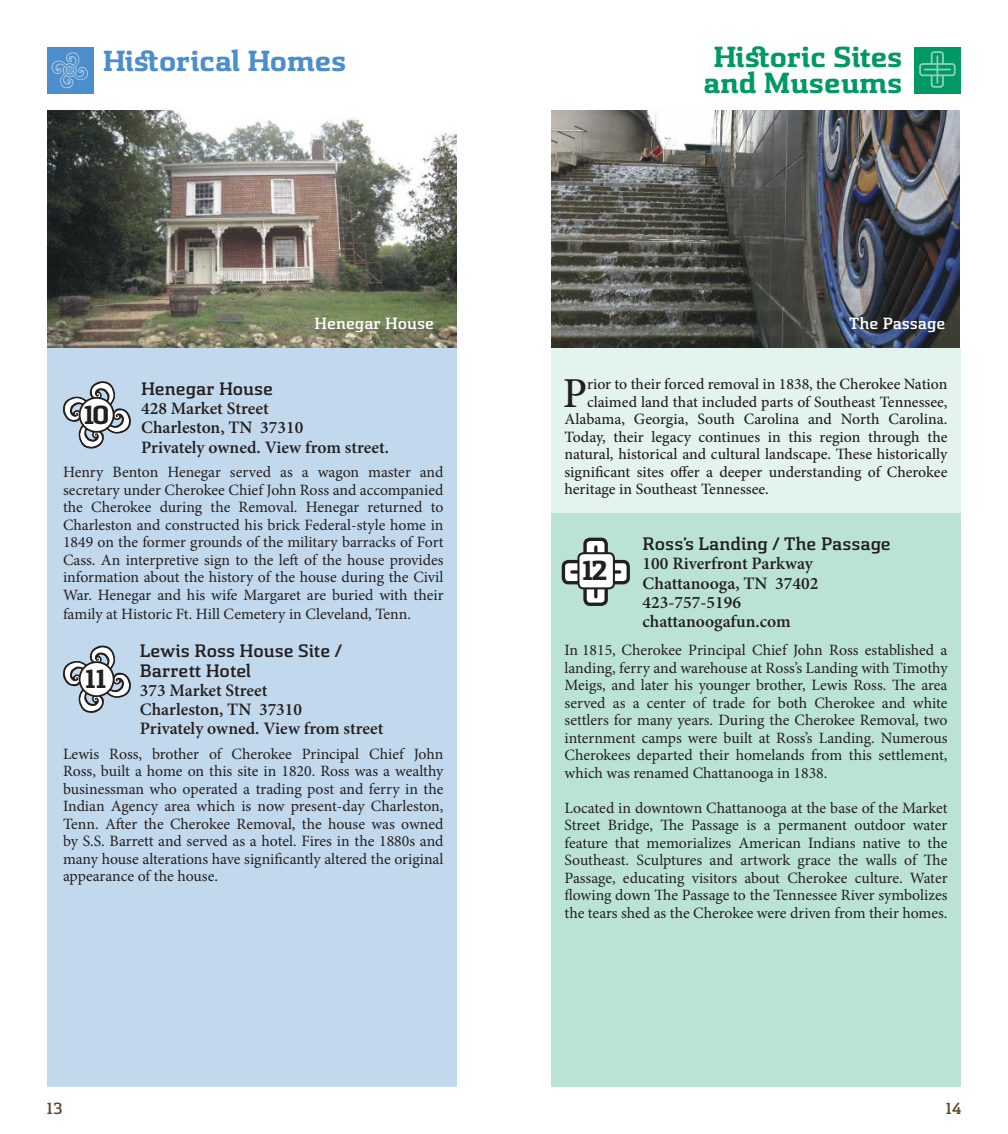
<style>
.page{position:relative;width:1008px;height:1134px;background:#fff}
.page>*{position:absolute;margin:0;border:0;box-sizing:border-box;transform-origin:0 0}
.t1{font:500 42.7px "Minion Pro";color:#241f1f}
.t2{font:700 28.18px/25.4px "Chatype";color:#009865;text-align:center}
.t3{font:700 28.18px "Chatype";letter-spacing:-.005em;color:#4c8ecb}
.t4{font:700 26.78px "Chatype";color:#241f1f}
.t5{font:700 25.55px "Chatype";color:#241f1f}
.t6{font:600 17.5px/19.2px "Minion Pro";color:#241f1f}
.t7{font:500 17.5px/19.2px "Chatype";color:#241f1f}
.t8{font:15.75px/17.5px "Minion Pro";color:#241f1f;text-align:justify}
.t9{font:500 15.75px "Minion Pro";color:#241f1f}
.t10{font:500 15.75px "Chatype";letter-spacing:-.005em;color:#fff}
.t11{font:500 15.75px "Chatype";color:#61462d}
</style>
<div class="page">
<div style="left:551px;top:348px;width:410px;height:739px;background:#bbe3d5"></div>
<div style="left:541px;top:348px;width:433px;height:165px;background:#e3f3ed"></div>
<div style="left:47px;top:346px;width:410px;height:741px;background:#c2d8ed"></div>
<img style="left:47px;top:110px;width:410px;height:237px">
<div style="left:915px;top:47px;width:46px;height:46px;background:#009865"></div>
<div style="left:47px;top:47px;width:46px;height:46px;background:#4c8ecb"></div>
<svg style="left:63px;top:381px;width:68px;height:68px"></svg>
<div style="left:80px;top:398px;width:34px;height:34px;background:#fff;border-radius:50%"></div>
<div style="left:79px;top:397px;width:36px;height:36px;border:2px solid #241f1f;border-radius:50%"></div>
<svg style="left:63px;top:645px;width:68px;height:68px"></svg>
<div style="left:80px;top:662px;width:34px;height:34px;background:#fff;border-radius:50%"></div>
<div style="left:79px;top:661px;width:36px;height:36px;border:2px solid #241f1f;border-radius:50%"></div>
<svg style="left:51px;top:52px;width:37px;height:37px"></svg>
<div style="left:585px;top:539px;width:21px;height:65px;background:#fff;border-radius:5px"></div>
<div style="left:583px;top:538px;width:25px;height:68px;border:3px solid #241f1f;border-radius:5px"></div>
<div style="left:563px;top:562px;width:65px;height:21px;background:#fff;border-radius:5px"></div>
<div style="left:562px;top:560px;width:68px;height:24px;border:3px solid #241f1f;border-radius:5px"></div>
<svg style="left:572px;top:570px;width:48px;height:4px"></svg>
<hr style="left:594px;top:547px;width:3px;height:50px;background:#241f1f">
<div style="left:578px;top:553px;width:36px;height:35px;background:#fff;border-radius:5px"></div>
<div style="left:577px;top:552px;width:38px;height:37px;border:2px solid #241f1f;border-radius:5px"></div>
<div style="left:931px;top:51px;width:13px;height:37px;border:2px solid #fff;border-radius:3px"></div>
<div style="left:919px;top:63px;width:37px;height:13px;border:2px solid #fff;border-radius:3px"></div>
<svg style="left:925px;top:56px;width:25px;height:27px"></svg>
<img style="left:551px;top:110px;width:409px;height:238px">
<h2 class="t3" style="left:103px;top:44px;width:245px">Historical Homes</h2>
<h2 class="t2" style="left:703px;top:45px;width:200px">Historic Sites and Museums</h2>
<p class="t10" style="left:314px;top:314px;width:121px">Henegar House</p>
<p class="t10" style="left:849px;top:314px;width:98px">The Passage</p>
<p class="t7" style="left:141px;top:379px;width:134px">Henegar House</p>
<p class="t6" style="left:141px;top:399px;width:250px">428 Market Street<br>Charleston, TN 37310<br>Privately owned. View from street.</p>
<p class="t8" style="left:63px;top:463px;width:382px">Henry Benton Henegar served as a wagon master and secretary under Cherokee Chief John Ross and accompanied the Cherokee during the Removal. Henegar returned to Charleston and constructed his brick Federal-style home in 1849 on the former grounds of the military barracks of Fort Cass. An interpretive sign to the left of the house provides information about the history of the house during the Civil War. Henegar and his wife Margaret are buried with their</p>
<p class="t8" style="left:63px;top:605px;width:350px">family at Historic Ft. Hill Cemetery in Cleveland, Tenn.</p>
<p class="t7" style="left:140px;top:642px;width:204px">Lewis Ross House Site /<br>Barrett Hotel</p>
<p class="t6" style="left:140px;top:681px;width:245px">373 Market Street<br>Charleston, TN 37310<br>Privately owned. View from street</p>
<p class="t8" style="left:63px;top:745px;width:382px">Lewis Ross, brother of Cherokee Principal Chief John Ross, built a home on this site in 1820. Ross was a wealthy businessman who operated a trading post and ferry in the Indian Agency area which is now present-day Charleston, Tenn. After the Cherokee Removal, the house was owned by S.S. Barrett and served as a hotel. Fires in the 1880s and many house alterations have significantly altered the original appearance of the house.</p>
<h3 class="t5" style="left:84px;top:399px;width:28px">10</h3>
<h3 class="t5" style="left:85px;top:663px;width:23px">11</h3>
<h1 class="t1" style="left:563px;top:364px;width:26px">P</h1>
<p class="t9" style="left:587px;top:373px;width:362px">rior to their forced removal in 1838, the Cherokee Nation</p>
<p class="t9" style="left:587px;top:391px;width:362px">claimed land that included parts of Southeast Tennessee,</p>
<p class="t9" style="left:564px;top:408px;width:385px">Alabama, Georgia, South Carolina and North Carolina.</p>
<p class="t9" style="left:564px;top:426px;width:385px">Today, their legacy continues in this region through the</p>
<p class="t9" style="left:564px;top:443px;width:385px">natural, historical and cultural landscape. These historically</p>
<p class="t9" style="left:564px;top:461px;width:385px">significant sites offer a deeper understanding of Cherokee</p>
<p class="t9" style="left:564px;top:478px;width:206px">heritage in Southeast Tennessee.</p>
<p class="t7" style="left:643px;top:535px;width:250px">Ross’s Landing / The Passage</p>
<p class="t6" style="left:643px;top:554px;width:177px">100 Riverfront Parkway<br>Chattanooga, TN 37402<br>423-757-5196 chattanoogafun.com</p>
<p class="t8" style="left:564px;top:641px;width:385px">In 1815, Cherokee Principal Chief John Ross established a landing, ferry and warehouse at Ross’s Landing with Timothy Meigs, and later his younger brother, Lewis Ross. The area served as a center of trade for both Cherokee and white settlers for many years. During the Cherokee Removal, two internment camps were built at Ross’s Landing. Numerous Cherokees departed their homelands from this settlement, which was renamed Chattanooga in 1838.</p>
<p class="t8" style="left:564px;top:799px;width:385px">Located in downtown Chattanooga at the base of the Market Street Bridge, The Passage is a permanent outdoor water feature that memorializes American Indians native to the Southeast. Sculptures and artwork grace the walls of The Passage, educating visitors about Cherokee culture. Water flowing down The Passage to the Tennessee River symbolizes the tears shed as the Cherokee were driven from their homes.</p>
<h3 class="t4" style="left:582px;top:555px;width:28px">12</h3>
<p class="t11" style="left:47px;top:1099px;width:18px">13</p>
<p class="t11" style="left:946px;top:1099px;width:17px">14</p>
</div>
